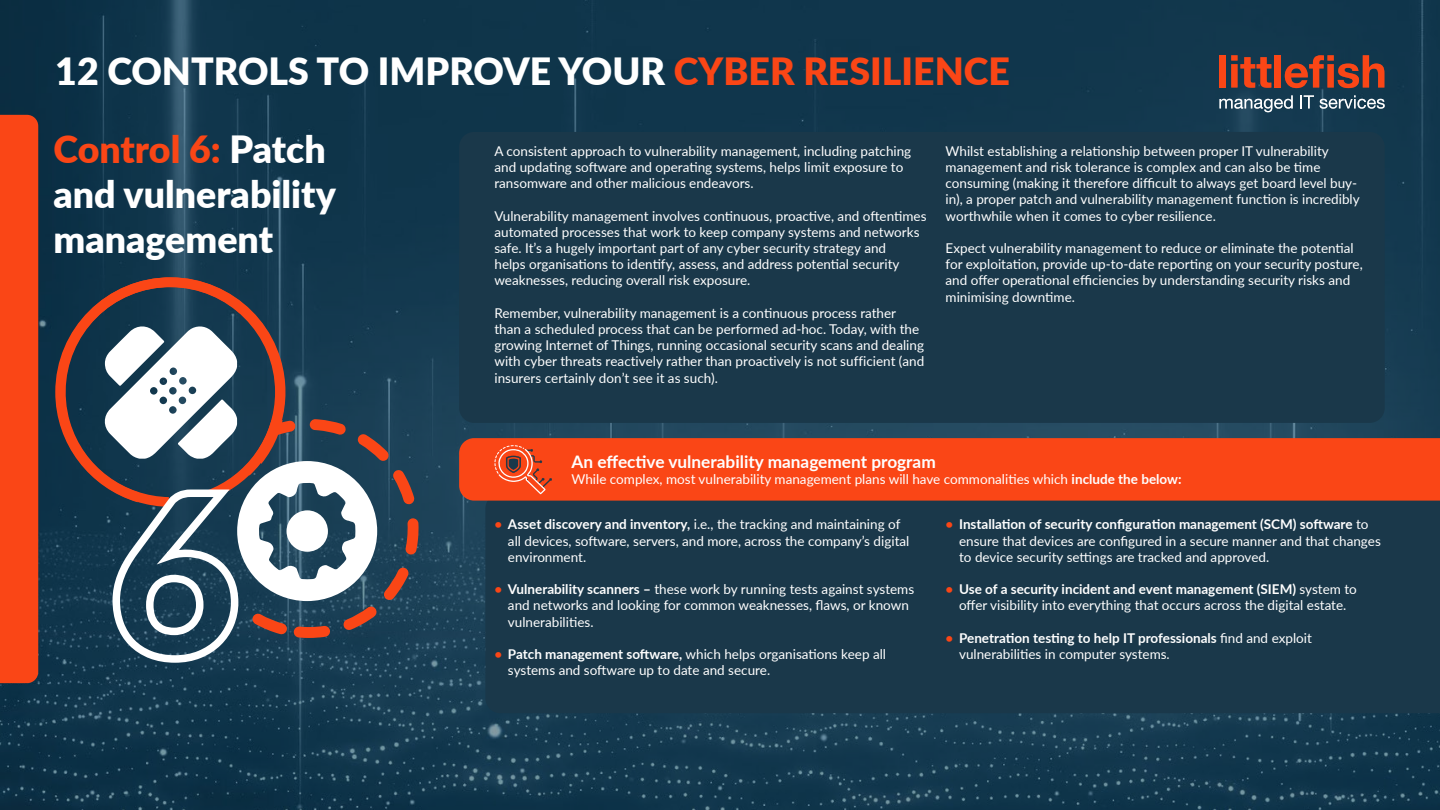
<style>
.page{position:relative;width:1440px;height:810px;background:#fff}
.page>*{position:absolute;margin:0;border:0;box-sizing:border-box;transform-origin:0 0}
.t1{font:900 37.5px/77.8px "Lato";color:#fff}
.t2{font:700 17.25px "Lato";color:#fff}
.t3{font:13.5px/16.2px "Lato";color:#fff}
.s1{color:#fa4616}
.s2{font-weight:700}
.s3{font-weight:700;color:#fa4616}
</style>
<div class="page">
<img style="left:0;top:0;width:1440px;height:810px">
<div style="left:459px;top:132px;width:926px;height:291px;background:#1a384a;border-radius:15px"></div>
<div style="left:1220px;top:55px;width:6px;height:33px;background:#fa4616"></div>
<svg style="left:1231px;top:55px;width:40px;height:33px"></svg>
<div style="left:1275px;top:55px;width:6px;height:33px;background:#fa4616"></div>
<svg style="left:1285px;top:55px;width:99px;height:33px"></svg>
<svg style="left:1220px;top:95px;width:73px;height:17px"></svg>
<svg style="left:1300px;top:95px;width:14px;height:13px"></svg>
<svg style="left:1320px;top:95px;width:65px;height:14px"></svg>
<div style="left:0;top:115px;width:38px;height:568px;background:#fa4616"></div>
<div style="left:485px;top:501px;width:955px;height:212px;background:#1a384a"></div>
<div style="left:459px;top:438px;width:981px;height:63px;background:#fa4616"></div>
<svg style="left:43px;top:264px;width:250px;height:243px;fill:#0e3448"></svg>
<svg style="left:103px;top:325px;width:316px;height:342px"></svg>
<svg style="left:494px;top:445px;width:58px;height:49px"></svg>
<h1 class="t1" style="left:54px;top:36px;width:958px">12 CONTROLS TO IMPROVE YOUR <span class="s1">CYBER RESILIENCE<br>Control 6:</span> Patch</h1>
<h1 class="t1" style="left:54px;top:170px;width:284px;line-height:45px">and vulnerability management</h1>
<p class="t3" style="left:946px;top:142px;width:416px">Whilst establishing a relationship between proper IT vulnerability management and risk tolerance is complex and can also be time consuming (making it therefore difficult to always get board level buy&shy;in), a proper patch and vulnerability management function is incredibly worthwhile when it comes to cyber resilience.</p>
<p class="t3" style="left:946px;top:239px;width:419px">Expect vulnerability management to reduce or eliminate the potential for exploitation, provide up-to-date reporting on your security posture, and offer operational efficiencies by understanding security risks and minimising downtime.</p>
<p class="t3" style="left:494px;top:142px;width:418px">A consistent approach to vulnerability management, including patching and updating software and operating systems, helps limit exposure to ransomware and other malicious endeavors.</p>
<p class="t3" style="left:494px;top:207px;width:434px">Vulnerability management involves continuous, proactive, and oftentimes automated processes that work to keep company systems and networks safe. It’s a hugely important part of any cyber security strategy and<br>helps organisations to identify, assess, and address potential security weaknesses, reducing overall risk exposure.</p>
<p class="t3" style="left:494px;top:304px;width:431px">Remember, vulnerability management is a continuous process rather than a scheduled process that can be performed ad-hoc. Today, with the growing Internet of Things, running occasional security scans and dealing with cyber threats reactively rather than proactively is not sufficient (and insurers certainly don’t see it as such).</p>
<p class="t2" style="left:572px;top:449px;width:366px">An effective vulnerability management program</p>
<p class="t3" style="left:572px;top:470px;width:612px">While complex, most vulnerability management plans will have commonalities which <span class="s2">include the below:</span></p>
<p class="t3" style="left:508px;top:516px;width:403px;text-indent:-14px"><span class="s3">•</span> <span class="s2">Asset discovery and inventory,</span> i.e., the tracking and maintaining of all devices, software, servers, and more, across the company’s digital environment.</p>
<p class="t3" style="left:508px;top:581px;width:408px;text-indent:-14px"><span class="s3">•</span> <span class="s2">Vulnerability scanners –</span> these work by running tests against systems and networks and looking for common weaknesses, flaws, or known vulnerabilities.</p>
<p class="t3" style="left:508px;top:645px;width:380px;text-indent:-13px"><span class="s3">•</span> <span class="s2">Patch management software,</span> which helps organisations keep all systems and software up to date and secure.</p>
<p class="t3" style="left:959px;top:518px;width:423px;text-indent:-14px"><span class="s3">•</span> <span class="s2">Installation of security configuration management (SCM) software</span> to ensure that devices are configured in a secure manner and that changes to device security settings are tracked and approved.</p>
<p class="t3" style="left:946px;top:581px;width:413px;text-align:center"><span class="s3">•</span> <span class="s2">Use of a security incident and event management (SIEM)</span> system to offer visibility into everything that occurs across the digital estate.</p>
<p class="t3" style="left:959px;top:629px;width:354px;text-indent:-14px"><span class="s3">•</span> <span class="s2">Penetration testing to help IT professionals</span> find and exploit vulnerabilities in computer systems.</p>
</div>
